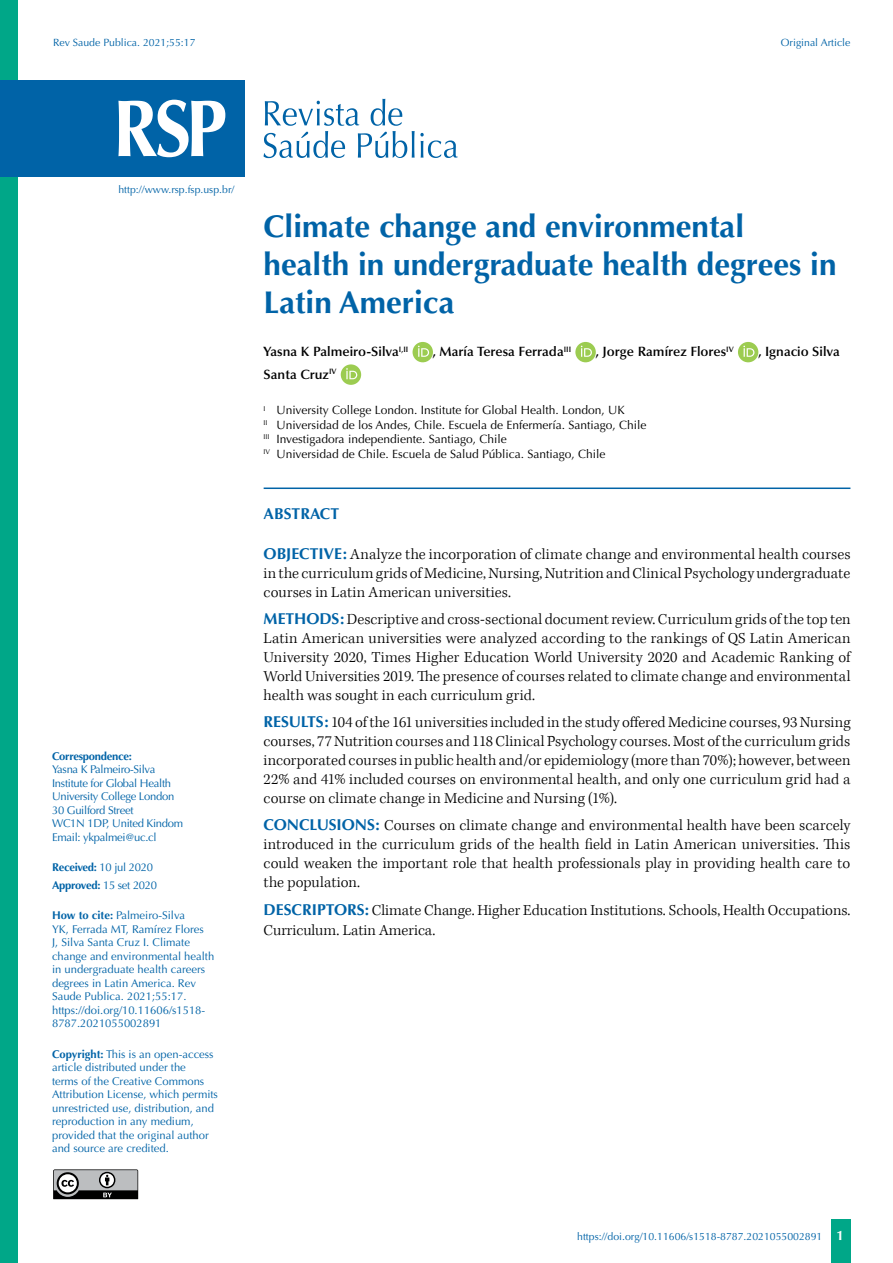
<style>
.page{position:relative;width:893px;height:1263px;background:#fff}
.page>*{position:absolute;margin:0;border:0;box-sizing:border-box;transform-origin:0 0}
.t1{font:700 31.5px/37.8px "Optima";color:#0063a7}
.t2{font:300 15.75px/18.9px "Kepler Std";color:#000;text-align:justify}
.t3{font:700 15.75px "Optima";color:#0063a7}
.t4{font:600 13.5px "Optima";color:#000}
.t5{font:12px/14.4px "Optima";color:#000}
.t6{font:11.25px/13.5px "Optima";color:#0063a7}
.t7{font:11.25px/13.5px "Optima";letter-spacing:-.025em;color:#0063a7}
.t8{font:700 11.25px/17.7px "Optima";letter-spacing:-.025em;color:#0063a7}
.t9{font:10.5px "Optima";color:#0063a7}
.s1{font-weight:400}
.s2{font-weight:700}
.s3{font-family:"Optima";font-weight:700;color:#0063a7}
.s4{font-weight:700;font-size:13.5px;color:#fff}
</style>
<div class="page">
<div style="left:831px;top:1220px;width:20px;height:43px;background:#00a788"></div>
<svg style="left:53px;top:1169px;width:85px;height:30px;background:#7e7f80"></svg>
<div style="left:0;top:0;width:18px;height:1263px;background:#00a788"></div>
<hr style="left:264px;top:487px;width:586px;height:2px;background:#0063a7">
<div style="left:413px;top:342px;width:20px;height:20px;background:#9ccc51;border-radius:50%"></div>
<svg style="left:418px;top:346px;width:11px;height:11px"></svg>
<div style="left:575px;top:342px;width:21px;height:20px;background:#9ccc51;border-radius:50%"></div>
<svg style="left:581px;top:346px;width:11px;height:11px"></svg>
<div style="left:738px;top:342px;width:20px;height:20px;background:#9ccc51;border-radius:50%"></div>
<svg style="left:743px;top:346px;width:11px;height:11px"></svg>
<div style="left:341px;top:364px;width:20px;height:21px;background:#9ccc51;border-radius:50%"></div>
<svg style="left:346px;top:368px;width:11px;height:11px"></svg>
<svg style="left:263px;top:99px;width:195px;height:59px"></svg>
<div style="left:0;top:80px;width:244px;height:96px;background:#0063a7"></div>
<svg style="left:118px;top:100px;width:107px;height:57px"></svg>
<p class="t9" style="left:53px;top:36px;width:144px">Rev Saude Publica. 2021;55:17</p>
<p class="t9" style="left:781px;top:36px;width:71px">Original Article</p>
<p class="t9" style="left:118px;top:183px;width:117px">http://www.rsp.fsp.usp.br/</p>
<p class="t8" style="left:52px;top:747px;width:81px">Correspondence:</p>
<p class="t7" style="left:52px;top:763px;width:133px">Yasna K Palmeiro-Silva<br>Institute for Global Health<br>University College London<br>30 Guilford Street<br>WC1N 1DP, United Kindom<br>Email: ykpalmei@uc.cl</p>
<p class="t8" style="left:52px;top:859px;width:107px">Received: <span class="s1">10 jul 2020<br></span>Approved: <span class="s1">15 set 2020</span></p>
<p class="t6" style="left:52px;top:909px;width:164px"><span class="s2">How to cite:</span> Palmeiro-Silva<br>YK, Ferrada MT, Ramírez Flores<br>J, Silva Santa Cruz I. Climate change and environmental health in undergraduate health careers degrees in Latin America. Rev<br>Saude Publica. 2021;55:17. https://doi.org/10.11606/s1518-<br>8787.2021055002891</p>
<p class="t6" style="left:52px;top:1047px;width:167px"><span class="s2">Copyright:</span> This is an open-access article distributed under the<br>terms of the Creative Commons<br>Attribution License, which permits unrestricted use, distribution, and reproduction in any medium, provided that the original author and source are credited.</p>
<h1 class="t1" style="left:264px;top:208px;width:574px">Climate change and environmental health in undergraduate health degrees in<br>Latin America</h1>
<p class="t4" style="left:264px;top:344px;width:146px">Yasna K Palmeiro-Silva<sup>I,II</sup></p>
<p class="t4" style="left:433px;top:344px;width:140px">, María Teresa Ferrada<sup>III</sup></p>
<p class="t4" style="left:596px;top:344px;width:139px">, Jorge Ramírez Flores<sup>IV</sup></p>
<p class="t4" style="left:758px;top:344px;width:83px">, Ignacio Silva</p>
<p class="t4" style="left:264px;top:366px;width:74px">Santa Cruz<sup>IV</sup></p>
<p class="t5" style="left:264px;top:403px;width:384px"><sup>I</sup> University College London. Institute for Global Health. London, UK<br><sup>II</sup> Universidad de los Andes, Chile. Escuela de Enfermería. Santiago, Chile <sup>III</sup> Investigadora independiente. Santiago, Chile<br><sup>IV</sup> Universidad de Chile. Escuela de Salud Pública. Santiago, Chile</p>
<p class="t3" style="left:264px;top:504px;width:77px">ABSTRACT</p>
<p class="t2" style="left:264px;top:545px;width:588px"><span class="s3">OBJECTIVE:</span> Analyze the incorporation of climate change and environmental health courses in the curriculum grids of Medicine, Nursing, Nutrition and Clinical Psychology undergraduate courses in Latin American universities.</p>
<p class="t2" style="left:264px;top:610px;width:588px"><span class="s3">METHODS:</span> Descriptive and cross-sectional document review. Curriculum grids of the top ten Latin American universities were analyzed according to the rankings of QS Latin American University 2020, Times Higher Education World University 2020 and Academic Ranking of World Universities 2019. The presence of courses related to climate change and environmental health was sought in each curriculum grid.</p>
<p class="t2" style="left:264px;top:713px;width:588px"><span class="s3">RESULTS:</span> 104 of the 161 universities included in the study offered Medicine courses, 93 Nursing courses, 77 Nutrition courses and 118 Clinical Psychology courses. Most of the curriculum grids incorporated courses in public health and/or epidemiology (more than 70%); however, between 22% and 41% included courses on environmental health, and only one curriculum grid had a course on climate change in Medicine and Nursing (1%).</p>
<p class="t2" style="left:264px;top:816px;width:588px"><span class="s3">CONCLUSIONS:</span> Courses on climate change and environmental health have been scarcely introduced in the curriculum grids of the health field in Latin American universities. This could weaken the important role that health professionals play in providing health care to the population.</p>
<p class="t2" style="left:264px;top:901px;width:588px;line-height:19.8px"><span class="s3">DESCRIPTORS:</span> Climate Change. Higher Education Institutions. Schools, Health Occupations.<br>Curriculum. Latin America.</p>
<p class="t9" style="left:577px;top:1230px;width:268px">https://doi.org/10.11606/s1518-8787.2021055002891 <span class="s4">1</span></p>
</div>
